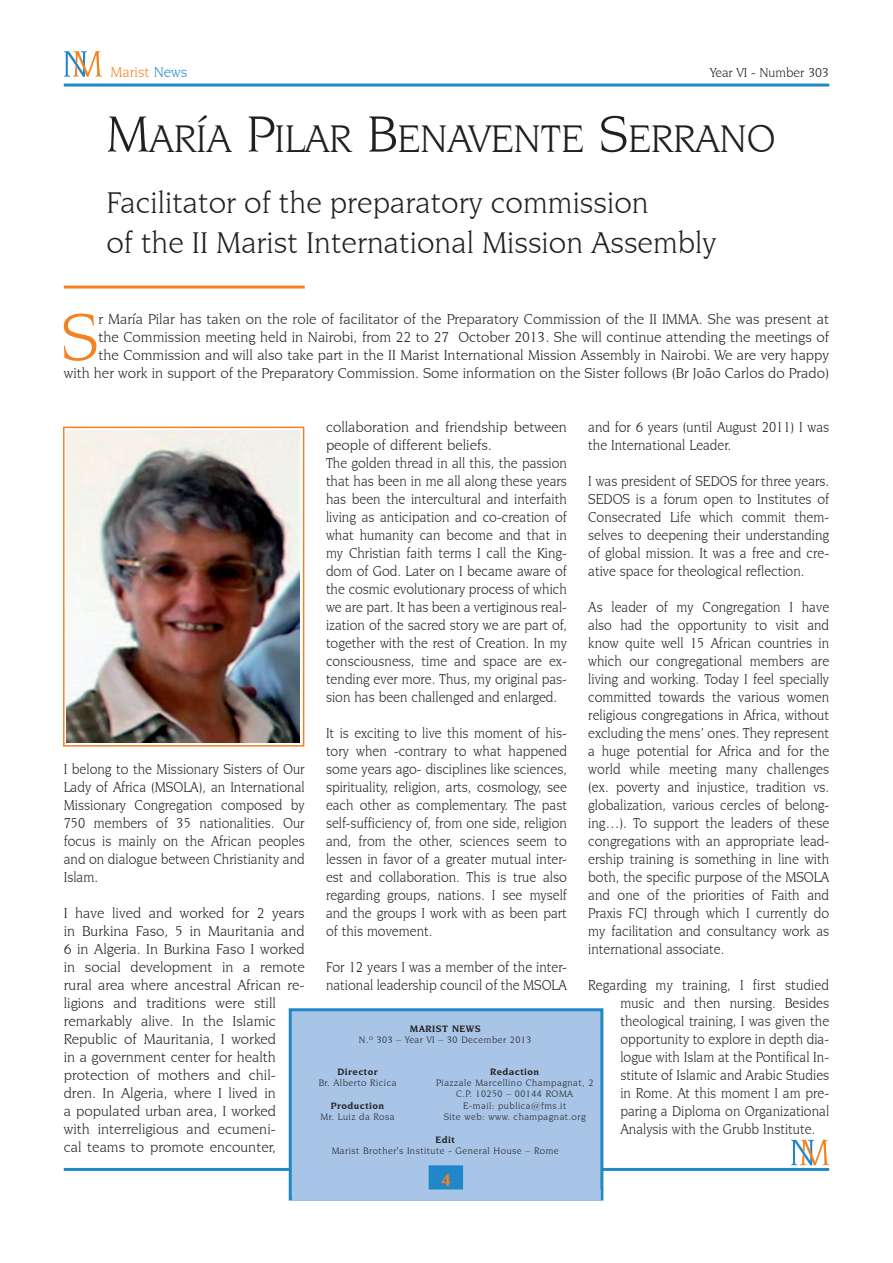
<style>
.page{position:relative;width:893px;height:1263px;background:#fff}
.page>*{position:absolute;margin:0;border:0;box-sizing:border-box;transform-origin:0 0}
.t1{font:70.2px "Novarese IT Cby BT";color:#f58220}
.t2{font:40.5px "Novarese IT Cby BT";color:#231f20}
.t3{font:31.5px/39.8px "Novarese IT Cby BT";color:#231f20}
.t4{font:700 18px "Novarese IT Cby BT";color:#f58220}
.t5{font:15px/18px "Novarese IT Cby BT";color:#231f20;text-align:justify;scale:.93 1}
.t6{font:15px/18px "Novarese IT Cby BT";color:#231f20}
.t7{font:15px "Novarese IT Cby BT";color:#f58220}
.t8{font:13.5px "Novarese IT Cby BT";color:#231f20}
.t9{font:9.75px/11.2px "Novarese IT Cby BT";letter-spacing:.05em;color:#231f20;text-align:center}
.t10{font:700 9.75px "Novarese IT Cby BT";letter-spacing:.05em;color:#231f20}
.s1{color:#2088c9}
.s2{font-size:54px}
</style>
<div class="page">
<hr style="left:64px;top:84px;width:765px;height:3px;background:#2088c9">
<svg style="left:64px;top:51px;width:38px;height:26px"></svg>
<svg style="left:791px;top:1140px;width:38px;height:25px"></svg>
<hr style="left:64px;top:1168px;width:765px;height:3px;background:#2088c9">
<div style="left:289px;top:1008px;width:314px;height:192px;background:#a8c4e6;border:3px solid #2088c9"></div>
<div style="left:429px;top:1165px;width:34px;height:25px;background:#2088c9;border:3px solid #2088c9"></div>
<div style="left:292px;top:1190px;width:309px;height:10px;background:#a8c4e6"></div>
<hr style="left:64px;top:286px;width:241px;height:3px;background:#f58220">
<img style="left:67px;top:431px;width:233px;height:311px">
<div style="left:63px;top:427px;width:241px;height:320px;border:2px solid #f58220"></div>
<p class="t7" style="left:111px;top:63px;width:78px">Marist <span class="s1">News</span></p>
<p class="t8" style="left:710px;top:64px;width:120px">Year VI - Number 303</p>
<h2 class="t2" style="left:106px;top:114px;width:671px"><span class="s2">M</span>ARÍA <span class="s2">P</span>ILAR <span class="s2">B</span>ENAVENTE <span class="s2">S</span>ERRANO</h2>
<h3 class="t3" style="left:106px;top:182px;width:612px">Facilitator of the preparatory commission<br>of the II Marist International Mission Assembly</h3>
<p class="t6" style="left:64px;top:310px;width:767px;text-align:right">r María Pilar has taken on the role of facilitator of the Preparatory Commission of the II IMMA. She was present at<br>the Commission meeting held in Nairobi, from 22 to 27 October 2013. She will continue attending the meetings of<br>the Commission and will also take part in the II Marist International Mission Assembly in Nairobi. We are very happy<br>with her work in support of the Preparatory Commission. Some information on the Sister follows (Br João Carlos do Prado)</p>
<h1 class="t1" style="left:61px;top:295px;width:39px">S</h1>
<p class="t5" style="left:64px;top:760px;width:261px">I belong to the Missionary Sisters of Our Lady of Africa (MSOLA), an International Missionary Congregation composed by 750 members of 35 nationalities. Our focus is mainly on the African peoples and on dialogue between Christianity and Islam.</p>
<p class="t6" style="left:64px;top:904px;width:242px">I have lived and worked for 2 years in Burkina Faso, 5 in Mauritania and 6 in Algeria. In Burkina Faso I worked in social development in a remote rural area where ancestral African re&shy;ligions and traditions were still remarkably alive. In the Islamic Republic of Mauritania, I worked<br>in a government center for health protection of mothers and chil&shy;dren. In Algeria, where I lived in<br>a populated urban area, I worked with interreligious and ecumeni-<br>cal teams to promote encounter,</p>
<p class="t6" style="left:326px;top:418px;width:242px">collaboration and friendship between people of different beliefs.<br>The golden thread in all this, the passion that has been in me all along these years has been the intercultural and interfaith living as anticipation and co-creation of what humanity can become and that in my Christian faith terms I call the King&shy;dom of God. Later on I became aware of the cosmic evolutionary process of which we are part. It has been a vertiginous real&shy;ization of the sacred story we are part of, together with the rest of Creation. In my consciousness, time and space are ex&shy;tending ever more. Thus, my original pas&shy;sion has been challenged and enlarged.</p>
<p class="t5" style="left:326px;top:724px;width:261px">It is exciting to live this moment of his&shy;tory when -contrary to what happened some years ago- disciplines like sciences, spirituality, religion, arts, cosmology, see each other as complementary. The past self-sufficiency of, from one side, religion and, from the other, sciences seem to lessen in favor of a greater mutual inter&shy;est and collaboration. This is true also regarding groups, nations. I see myself and the groups I work with as been part of this movement.</p>
<p class="t5" style="left:326px;top:958px;width:261px">For 12 years I was a member of the inter&shy;national leadership council of the MSOLA</p>
<p class="t5" style="left:588px;top:418px;width:261px">and for 6 years (until August 2011) I was the International Leader.</p>
<p class="t5" style="left:588px;top:472px;width:261px">I was president of SEDOS for three years.<br>SEDOS is a forum open to Institutes of Consecrated Life which commit them&shy;selves to deepening their understanding of global mission. It was a free and cre&shy;ative space for theological reflection.</p>
<p class="t5" style="left:588px;top:598px;width:261px">As leader of my Congregation I have also had the opportunity to visit and know quite well 15 African countries in which our congregational members are living and working. Today I feel specially committed towards the various women religious congregations in Africa, without excluding the mens’ ones. They represent a huge potential for Africa and for the world while meeting many challenges (ex. poverty and injustice, tradition vs. globalization, various cercles of belong&shy;ing…). To support the leaders of these congregations with an appropriate lead&shy;ership training is something in line with both, the specific purpose of the MSOLA and one of the priorities of Faith and Praxis FCJ through which I currently do my facilitation and consultancy work as international associate.</p>
<p class="t5" style="left:620px;top:976px;width:226px;text-indent:-32px">Regarding my training, I first studied music and then nursing. Besides theological training, I was given the opportunity to explore in depth dia&shy;logue with Islam at the Pontifical In&shy;stitute of Islamic and Arabic Studies in Rome. At this moment I am pre&shy;paring a Diploma on Organizational Analysis with the Grubb Institute.</p>
<p class="t10" style="left:410px;top:1023px;width:72px">Marist NEWS</p>
<p class="t9" style="left:359px;top:1034px;width:174px">N.º 303 – Year VI – 30 December 2013</p>
<p class="t10" style="left:337px;top:1066px;width:42px">Director</p>
<p class="t9" style="left:319px;top:1077px;width:79px">Br. Alberto Ricica</p>
<p class="t10" style="left:331px;top:1099px;width:55px">Production</p>
<p class="t9" style="left:321px;top:1111px;width:75px">Mr. Luiz da Rosa</p>
<p class="t10" style="left:490px;top:1066px;width:51px">Redaction</p>
<p class="t9" style="left:436px;top:1077px;width:159px">Piazzale Marcellino Champagnat, 2<br>C.P. 10250 – 00144 ROMA<br>E-mail: publica@fms.it<br>Site web: www. champagnat.org</p>
<p class="t10" style="left:435px;top:1133px;width:21px">Edit</p>
<p class="t9" style="left:332px;top:1145px;width:228px">Marist Brother's Institute - General House – Rome</p>
<p class="t4" style="left:441px;top:1169px;width:12px">4</p>
</div>
